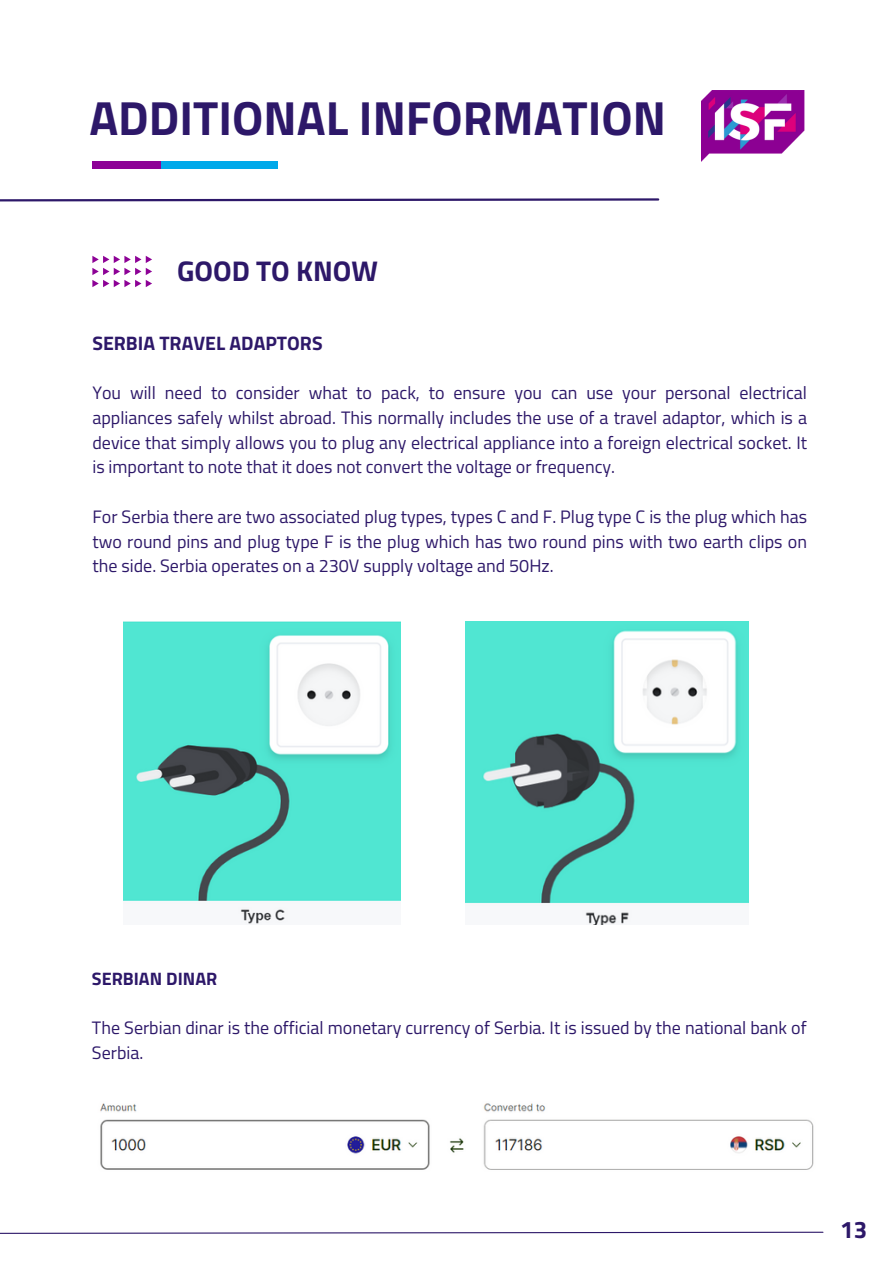
<style>
.page{position:relative;width:893px;height:1264px;background:#fff}
.page>*{position:absolute;margin:0;border:0;box-sizing:border-box;transform-origin:0 0}
.t1{font:700 48px "Titillium Web";color:#2d1869}
.t2{font:700 28.5px "Titillium Web";color:#2d1869}
.t3{font:700 24px "Titillium Web";color:#2d1869}
.t4{font:700 19.5px "Titillium Web";color:#2d1869}
.t5{font:18px/24.8px "Titillium Web";color:#2d1869;text-align:justify}
.t6{font:700 18px "Titillium Web";color:#2d1869}
</style>
<div class="page">
<svg style="left:0;top:198px;width:660px;height:4px"></svg>
<div style="left:92px;top:161px;width:185px;height:8px;background:#00a9ea"></div>
<div style="left:92px;top:161px;width:69px;height:8px;background:#8d0296"></div>
<svg style="left:0;top:1231px;width:824px;height:3px"></svg>
<img style="left:701px;top:91px;width:103px;height:71px">
<svg style="left:92px;top:256px;width:60px;height:31px"></svg>
<img style="left:123px;top:621px;width:277px;height:303px">
<img style="left:465px;top:621px;width:283px;height:303px">
<img style="left:100px;top:1103px;width:714px;height:67px">
<h1 class="t1" style="left:89px;top:81px;width:578px">ADDITIONAL INFORMATION</h1>
<h2 class="t2" style="left:177px;top:249px;width:202px">GOOD TO KNOW</h2>
<p class="t4" style="left:92px;top:327px;width:232px">SERBIA TRAVEL ADAPTORS</p>
<p class="t5" style="left:92px;top:380px;width:716px">You will need to consider what to pack, to ensure you can use your personal electrical appliances safely whilst abroad. This normally includes the use of a travel adaptor, which is a device that simply allows you to plug any electrical appliance into a foreign electrical socket. It is important to note that it does not convert the voltage or frequency.</p>
<p class="t5" style="left:92px;top:504px;width:716px">For Serbia there are two associated plug types, types C and F. Plug type C is the plug which has two round pins and plug type F is the plug which has two round pins with two earth clips on the side. Serbia operates on a 230V supply voltage and 50Hz.</p>
<p class="t6" style="left:92px;top:964px;width:127px">SERBIAN DINAR</p>
<p class="t5" style="left:92px;top:1015px;width:716px">The Serbian dinar is the official monetary currency of Serbia. It is issued by the national bank of<br>Serbia.</p>
<h3 class="t3" style="left:840px;top:1211px;width:28px">13</h3>
</div>
